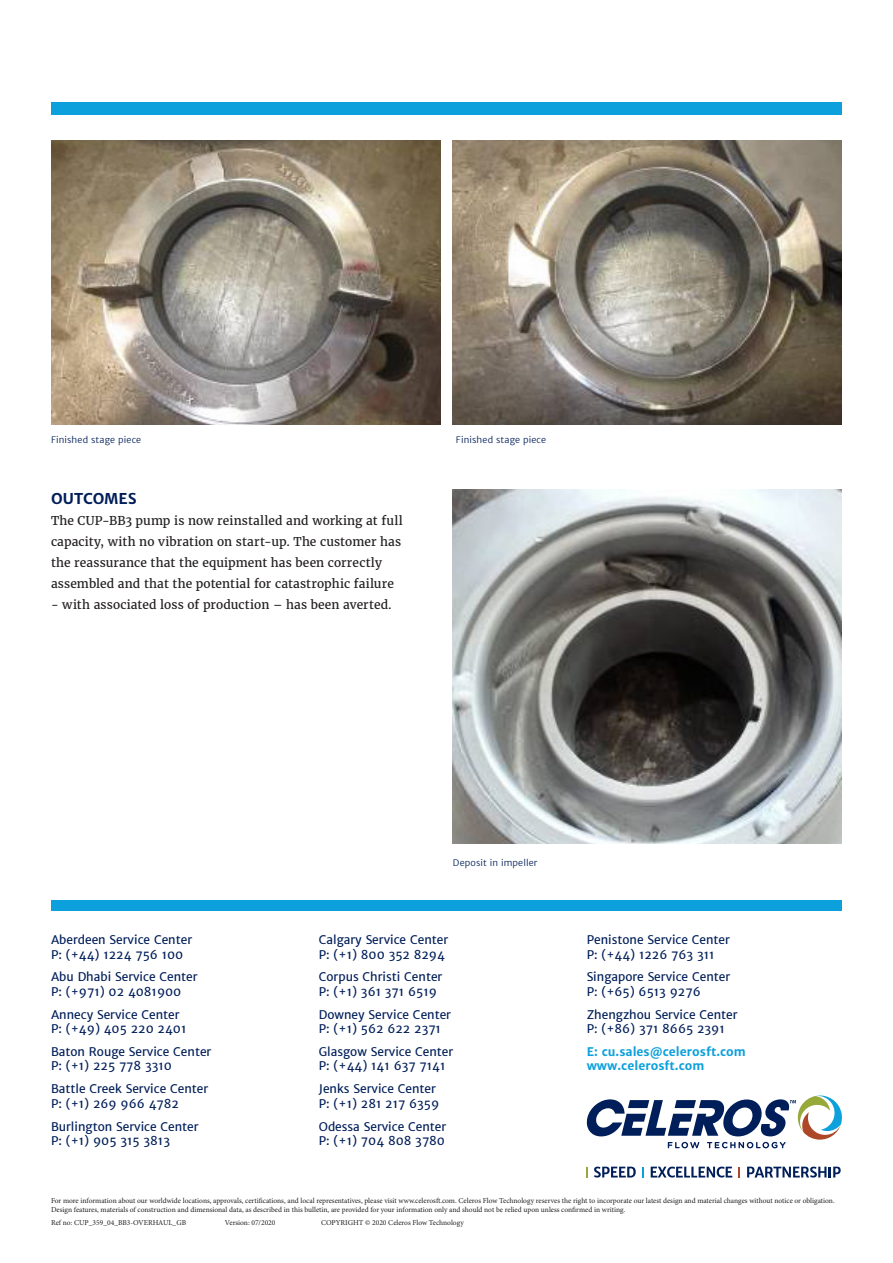
<style>
.page{position:relative;width:893px;height:1263px;background:#fff}
.page>*{position:absolute;margin:0;border:0;box-sizing:border-box;transform-origin:0 0}
.Sub_Heading{font:700 15px "Merriweather Sans";letter-spacing:.01em;color:#001e59}
.Numbers{font:12px/14.4px "Merriweather Sans";color:#001e59}
.body_copy{font:12px/21px "Merriweather";letter-spacing:.01em;color:#231f20}
.Numbers-2{font:700 12px "Merriweather Sans";color:#0ca0dc}
.body_copy-2{font:300 9px "Merriweather Sans";letter-spacing:.015em;color:#001e59}
.legal{font:7.5px/9px "Minion Pro";color:#231f20}
</style>
<div class="page">
<div style="left:51px;top:102px;width:791px;height:13px;background:#0ca0dc"></div>
<svg style="left:594px;top:1166px;width:42px;height:11px"></svg>
<svg style="left:651px;top:1166px;width:81px;height:11px"></svg>
<svg style="left:747px;top:1166px;width:94px;height:11px"></svg>
<svg style="left:586px;top:1095px;width:256px;height:53px"></svg>
<img style="left:453px;top:140px;width:389px;height:284px">
<img style="left:51px;top:140px;width:389px;height:284px">
<img style="left:453px;top:489px;width:389px;height:354px">
<div style="left:51px;top:900px;width:791px;height:11px;background:#0ca0dc"></div>
<p class="body_copy-2" style="left:51px;top:434px;width:92px">Finished stage piece</p>
<p class="Sub_Heading" style="left:51px;top:489px;width:87px">OUTCOMES</p>
<p class="body_copy" style="left:51px;top:510px;width:353px">The CUP-BB3 pump is now reinstalled and working at full capacity, with no vibration on start-up. The customer has the reassurance that the equipment has been correctly assembled and that the potential for catastrophic failure</p>
<p class="body_copy" style="left:51px;top:594px;width:342px">- with associated loss of production – has been averted.</p>
<p class="body_copy-2" style="left:456px;top:434px;width:92px">Finished stage piece</p>
<p class="Numbers" style="left:51px;top:932px;width:143px">Aberdeen Service Center<br>P: (+44) 1224 756 100</p>
<p class="Numbers" style="left:51px;top:970px;width:148px">Abu Dhabi Service Center<br>P: (+971) 02 4081900</p>
<p class="Numbers" style="left:51px;top:1007px;width:137px">Annecy Service Center<br>P: (+49) 405 220 2401</p>
<p class="Numbers" style="left:51px;top:1044px;width:162px">Baton Rouge Service Center<br>P: (+1) 225 778 3310</p>
<p class="Numbers" style="left:51px;top:1082px;width:159px">Battle Creek Service Center<br>P: (+1) 269 966 4782</p>
<p class="Numbers" style="left:51px;top:1119px;width:149px">Burlington Service Center<br>P: (+1) 905 315 3813</p>
<p class="body_copy-2" style="left:453px;top:857px;width:86px">Deposit in impeller</p>
<p class="Numbers" style="left:319px;top:932px;width:131px">Calgary Service Center<br>P: (+1) 800 352 8294</p>
<p class="Numbers" style="left:319px;top:970px;width:125px">Corpus Christi Center<br>P: (+1) 361 371 6519</p>
<p class="Numbers" style="left:319px;top:1007px;width:134px">Downey Service Center<br>P: (+1) 562 622 2371</p>
<p class="Numbers" style="left:319px;top:1044px;width:136px">Glasgow Service Center<br>P: (+44) 141 637 7141</p>
<p class="Numbers" style="left:319px;top:1082px;width:122px">Jenks Service Center<br>P: (+1) 281 217 6359</p>
<p class="Numbers" style="left:319px;top:1119px;width:129px">Odessa Service Center<br>P: (+1) 704 808 3780</p>
<p class="Numbers" style="left:587px;top:932px;width:145px">Penistone Service Center<br>P: (+44) 1226 763 311</p>
<p class="Numbers" style="left:587px;top:970px;width:145px">Singapore Service Center<br>P: (+65) 6513 9276</p>
<p class="Numbers" style="left:587px;top:1007px;width:152px">Zhengzhou Service Center<br>P: (+86) 371 8665 2391</p>
<p class="Numbers-2" style="left:587px;top:1044px;width:161px">E: cu.sales@celerosft.com</p>
<p class="Numbers-2" style="left:587px;top:1058px;width:119px">www.celerosft.com</p>
<p class="legal" style="left:51px;top:1196px;width:785px">For more information about our worldwide locations, approvals, certifications, and local representatives, please visit www.celerosft.com. Celeros Flow Technology reserves the right to incorporate our latest design and material changes without notice or obligation.<br>Design features, materials of construction and dimensional data, as described in this bulletin, are provided for your information only and should not be relied upon unless confirmed in writing.</p>
<p class="legal" style="left:51px;top:1218px;width:137px">Ref no: CUP_359_04_BB3-OVERHAUL_GB</p>
<p class="legal" style="left:225px;top:1218px;width:52px">Version: 07/2020</p>
<p class="legal" style="left:321px;top:1218px;width:144px">COPYRIGHT © 2020 Celeros Flow Technology</p>
</div>
